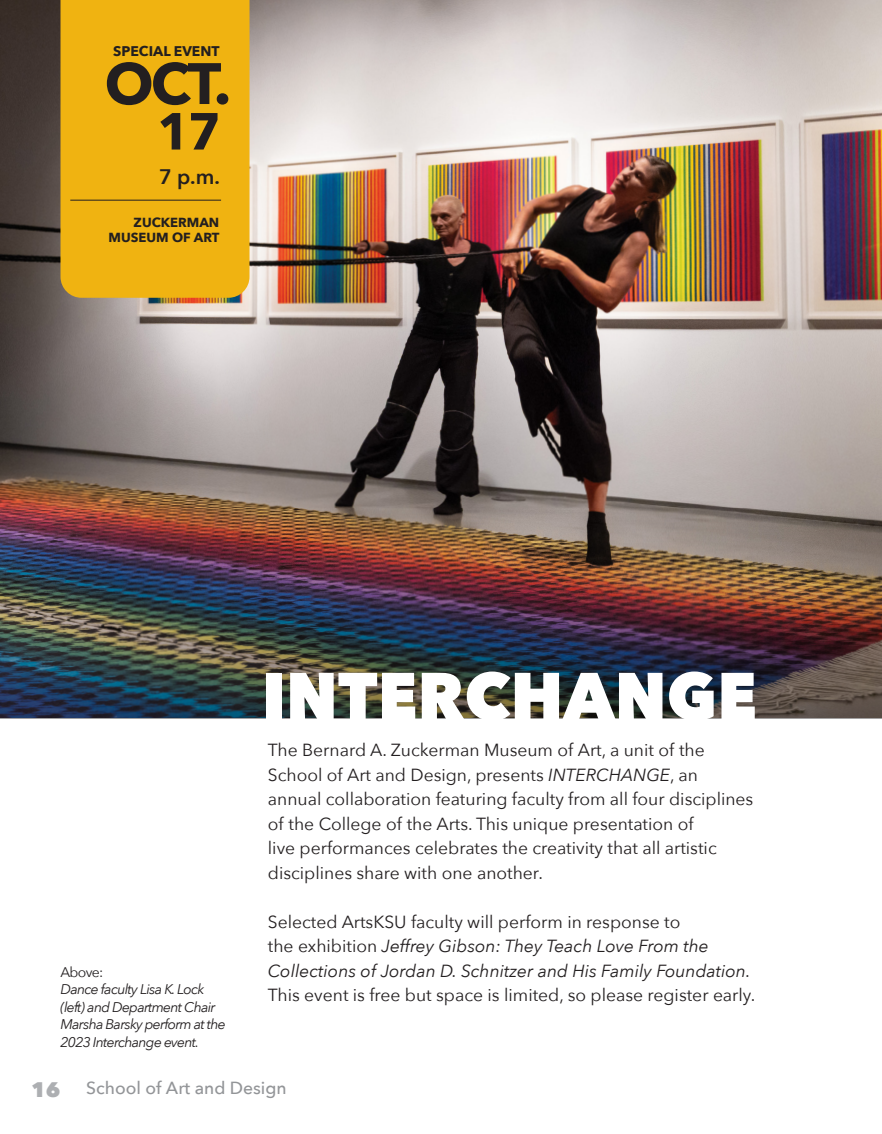
<style>
.page{position:relative;width:882px;height:1134px;background:#fff}
.page>*{position:absolute;margin:0;border:0;box-sizing:border-box;transform-origin:0 0}
.t1{font:800 65.98px "Avenir Next";color:#fff}
.Body_Text{font:700 57.75px "Avenir Next";color:#231f20}
.Body_Text-2{font:700 51.62px "Avenir Next";color:#231f20}
.t2{font:600 21px "Avenir Next";color:#231f20}
.Body_Text-3{font:800 21px "Avenir Next";color:#adafb2}
.Body_Text-4{font:17.5px/24.5px "Avenir Next";color:#231f20}
.Body_Text-5{font:500 17.5px "Avenir Next";color:#939598}
.Body_Text-6{font:italic 14px/17.5px "Avenir Next";letter-spacing:-.05em;color:#231f20}
.Body_Text-7{font:700 14px "Avenir Next";color:#231f20}
.Body_Text-8{font:700 13.12px "Avenir Next";color:#231f20}
.s1{font-style:normal}
.s2{font-style:italic}
</style>
<div class="page">
<img style="left:0;top:0;width:882px;height:509px">
<img style="left:0;top:509px;width:882px;height:210px">
<div style="left:61px;top:0;width:189px;height:298px;background:#f0b311"></div>
<hr style="left:70px;top:200px;width:151px;height:1px;background:#231f20">
<p class="Body_Text-7" style="left:113px;top:39px;width:108px">SPECIAL EVENT</p>
<p class="Body_Text" style="left:105px;top:34px;width:128px">OCT.</p>
<p class="Body_Text-2" style="left:157px;top:87px;width:66px">17</p>
<p class="t2" style="left:159px;top:159px;width:62px">7 p.m.</p>
<p class="Body_Text-8" style="left:134px;top:211px;width:87px">ZUCKERMAN</p>
<p class="Body_Text-8" style="left:109px;top:227px;width:112px">MUSEUM OF ART</p>
<p class="Body_Text-6" style="left:61px;top:963px;width:167px"><span class="s1">Above:<br></span>Dance faculty Lisa K. Lock (left) and Department Chair<br>Marsha Barsky perform at the<br>2023 Interchange event.</p>
<p class="t1" style="left:261px;top:656px;width:497px">INTERCHANGE</p>
<p class="Body_Text-4" style="left:268px;top:737px;width:487px">The Bernard A. Zuckerman Museum of Art, a unit of the School of Art and Design, presents <span class="s2">INTERCHANGE</span>, an annual collaboration featuring faculty from all four disciplines of the College of the Arts. This unique presentation of<br>live performances celebrates the creativity that all artistic disciplines share with one another.</p>
<p class="Body_Text-4" style="left:268px;top:909px;width:489px">Selected ArtsKSU faculty will perform in response to<br>the exhibition <span class="s2">Jeffrey Gibson: They Teach Love From the Collections of Jordan D. Schnitzer and His Family Foundation.<br></span>This event is free but space is limited, so please register early.</p>
<p class="Body_Text-3" style="left:31px;top:1077px;width:31px">16</p>
<p class="Body_Text-5" style="left:86px;top:1073px;width:202px">School of Art and Design</p>
</div>
